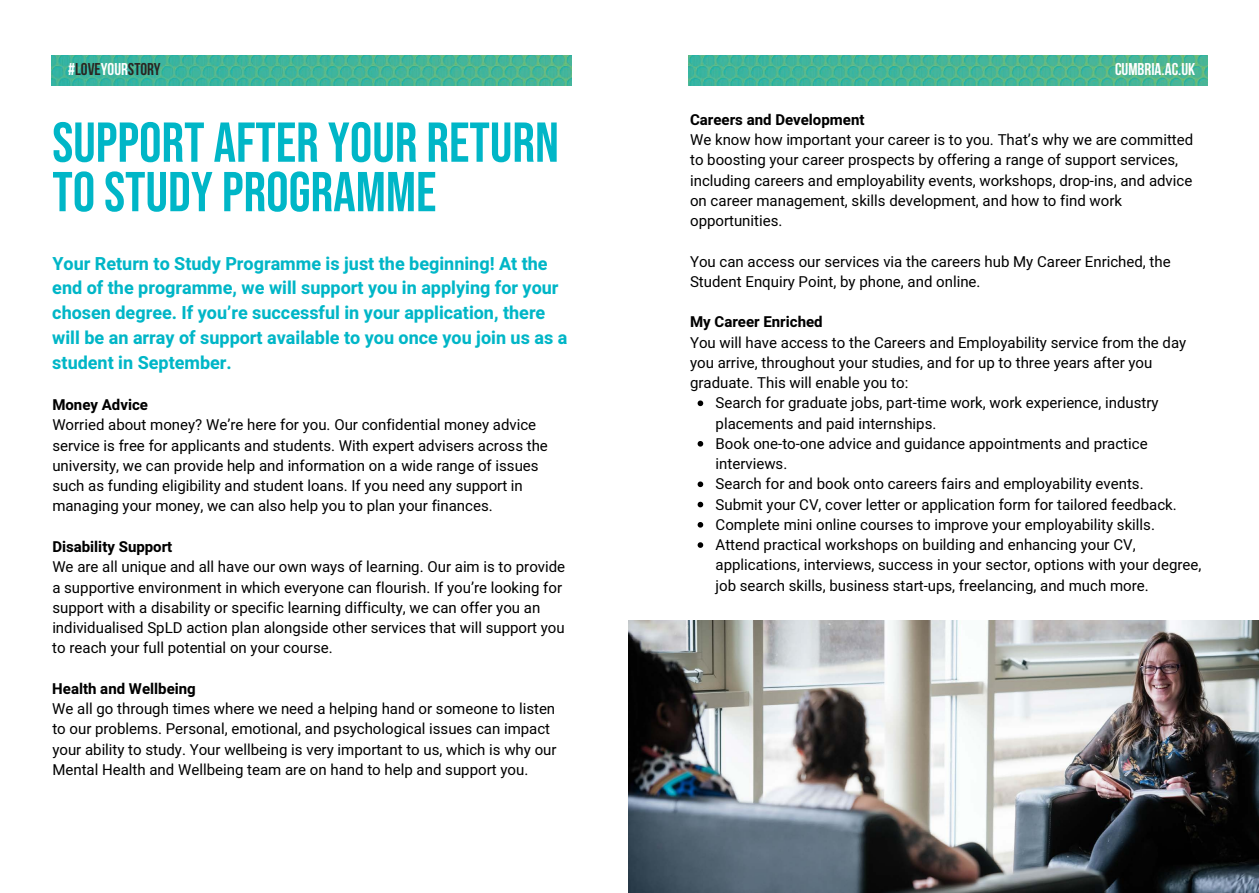
<style>
.page{position:relative;width:1259px;height:893px;background:#fff}
.page>*{position:absolute;margin:0;border:0;box-sizing:border-box;transform-origin:0 0}
.t1{font:56.1px/49.5px "Bebas Neue";color:#00b6c7}
.t2{font:700 18px/24.8px "Heebo";color:#00b6c7}
.t3{font:700 17.1px "Bebas Neue";color:#2a2522}
.t4{font:700 17.1px "Bebas Neue";color:#fff}
.t5{font:15px/20.2px "Heebo";color:#000}
.t6{font:700 15px "Heebo";color:#000}
.s1{color:#fff}
</style>
<div class="page">
<img style="left:628px;top:621px;width:631px;height:272px">
<svg style="left:697px;top:400px;width:6px;height:6px"></svg>
<svg style="left:697px;top:441px;width:6px;height:6px"></svg>
<svg style="left:697px;top:481px;width:6px;height:6px"></svg>
<svg style="left:697px;top:502px;width:6px;height:5px"></svg>
<svg style="left:697px;top:522px;width:6px;height:6px"></svg>
<svg style="left:697px;top:542px;width:6px;height:6px"></svg>
<img style="left:52px;top:55px;width:520px;height:31px">
<img style="left:689px;top:55px;width:518px;height:31px">
<p class="t3" style="left:68px;top:60px;width:94px"><span class="s1">#</span>LOVE<span class="s1">YOUR</span>STORY</p>
<p class="t4" style="left:1115px;top:60px;width:82px">CUMBRIA.AC.UK</p>
<h1 class="t1" style="left:52px;top:117px;width:508px">SUPPORT AFTER YOUR RETURN<br>TO STUDY PROGRAMME</h1>
<p class="t2" style="left:52px;top:251px;width:516px">Your Return to Study Programme is just the beginning! At the end of the programme, we will support you in applying for your chosen degree. If you’re successful in your application, there will be an array of support available to you once you join us as a student in September.</p>
<p class="t6" style="left:52px;top:394px;width:97px">Money Advice</p>
<p class="t5" style="left:52px;top:415px;width:497px">Worried about money? We’re here for you. Our confidential money advice service is free for applicants and students. With expert advisers across the university, we can provide help and information on a wide range of issues such as funding eligibility and student loans. If you need any support in managing your money, we can also help you to plan your finances.</p>
<p class="t6" style="left:52px;top:536px;width:122px">Disability Support</p>
<p class="t5" style="left:52px;top:557px;width:514px">We are all unique and all have our own ways of learning. Our aim is to provide a supportive environment in which everyone can flourish. If you’re looking for support with a disability or specific learning difficulty, we can offer you an individualised SpLD action plan alongside other services that will support you to reach your full potential on your course.</p>
<p class="t6" style="left:52px;top:678px;width:145px">Health and Wellbeing</p>
<p class="t5" style="left:52px;top:698px;width:506px">We all go through times where we need a helping hand or someone to listen to our problems. Personal, emotional, and psychological issues can impact your ability to study. Your wellbeing is very important to us, which is why our Mental Health and Wellbeing team are on hand to help and support you.</p>
<p class="t6" style="left:690px;top:109px;width:176px">Careers and Development</p>
<p class="t5" style="left:690px;top:130px;width:505px">We know how important your career is to you. That’s why we are committed to boosting your career prospects by offering a range of support services, including careers and employability events, workshops, drop-ins, and advice on career management, skills development, and how to find work opportunities.</p>
<p class="t5" style="left:690px;top:251px;width:482px">You can access our services via the careers hub My Career Enriched, the<br>Student Enquiry Point, by phone, and online.</p>
<p class="t6" style="left:690px;top:312px;width:134px">My Career Enriched</p>
<p class="t5" style="left:690px;top:332px;width:498px">You will have access to the Careers and Employability service from the day</p>
<p class="t5" style="left:690px;top:352px;width:464px">you arrive, throughout your studies, and for up to three years after you</p>
<p class="t5" style="left:690px;top:373px;width:220px">graduate. This will enable you to:</p>
<p class="t5" style="left:715px;top:393px;width:444px">Search for graduate jobs, part-time work, work experience, industry</p>
<p class="t5" style="left:715px;top:413px;width:222px">placements and paid internships.</p>
<p class="t5" style="left:715px;top:433px;width:433px">Book one-to-one advice and guidance appointments and practice</p>
<p class="t5" style="left:715px;top:454px;width:73px">interviews.</p>
<p class="t5" style="left:715px;top:474px;width:429px">Search for and book onto careers fairs and employability events.</p>
<p class="t5" style="left:715px;top:494px;width:463px">Submit your CV, cover letter or application form for tailored feedback.</p>
<p class="t5" style="left:715px;top:514px;width:441px">Complete mini online courses to improve your employability skills.</p>
<p class="t5" style="left:715px;top:535px;width:421px">Attend practical workshops on building and enhancing your CV,</p>
<p class="t5" style="left:715px;top:555px;width:487px">applications, interviews, success in your sector, options with your degree,</p>
<p class="t5" style="left:715px;top:575px;width:435px">job search skills, business start-ups, freelancing, and much more.</p>
</div>
